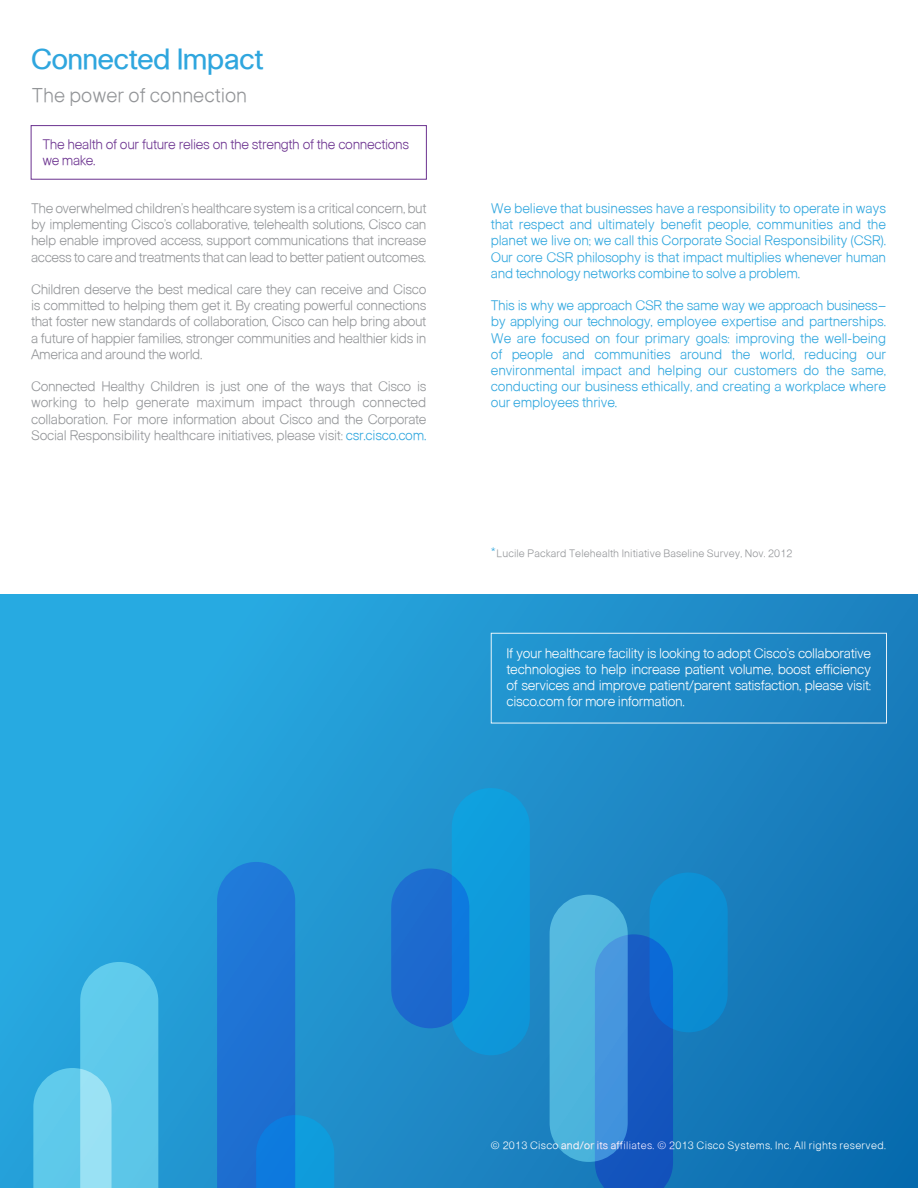
<style>
.page{position:relative;width:918px;height:1188px;background:#fff}
.page>*{position:absolute;margin:0;border:0;box-sizing:border-box;transform-origin:0 0}
.t1{font:28.5px "Ciscoregular";letter-spacing:-.025em;color:#2fa6de}
.t2{font:19.5px "Ciscolight";color:#939598}
.t3{font:13.5px/16.2px "Ciscolight";letter-spacing:-.03em;color:#939598;text-align:justify}
.t4{font:13.5px/16.2px "Ciscolight";letter-spacing:-.015em;color:#2fa6de;text-align:justify}
.t5{font:13.5px/16.2px "Ciscolight";letter-spacing:-.025em;color:#fff;text-align:justify}
.t6{font:13.5px/16.2px "Ciscolight";letter-spacing:-.025em;color:#6b328f}
.t7{font:10.5px "Ciscolight";letter-spacing:.03em;color:#fff}
.t8{font:10.5px "Ciscolight";letter-spacing:.01em;color:#939598}
.s1{color:#2fa6de}
.s2{font-size:13.5px;color:#2fa6de}
</style>
<div class="page">
<svg style="left:0;top:594px;width:918px;height:594px;background:#1f91cc"></svg>
<div style="left:31px;top:125px;width:396px;height:55px;border:1px solid #6b328f"></div>
<div style="left:391px;top:869px;width:78px;height:159px;background:#1d6ace;border-radius:39px"></div>
<div style="left:650px;top:873px;width:78px;height:159px;background:#0c8fd4;border-radius:39px"></div>
<svg style="left:452px;top:788px;width:78px;height:267px;background:#0e96db"></svg>
<svg style="left:33px;top:962px;width:125px;height:226px;background:#59c3e8"></svg>
<div style="left:550px;top:895px;width:78px;height:267px;background:#52b7de;border-radius:39px"></div>
<svg style="left:595px;top:934px;width:78px;height:254px;background:#2570cc"></svg>
<svg style="left:217px;top:862px;width:117px;height:326px;background:#1d7fd3"></svg>
<h1 class="t1" style="left:31px;top:42px;width:234px">Connected Impact</h1>
<h2 class="t2" style="left:32px;top:83px;width:217px">The power of connection</h2>
<p class="t6" style="left:42px;top:136px;width:368px">The health of our future relies on the strength of the connections we make.</p>
<p class="t3" style="left:31px;top:200px;width:397px">The overwhelmed children’s healthcare system is a critical concern, but by implementing Cisco’s collaborative, telehealth solutions, Cisco can help enable improved access, support communications that increase access to care and treatments that can lead to better patient outcomes.</p>
<p class="t3" style="left:31px;top:281px;width:397px">Children deserve the best medical care they can receive and Cisco is committed to helping them get it. By creating powerful connections that foster new standards of collaboration, Cisco can help bring about a future of happier families, stronger communities and healthier kids in America and around the world.</p>
<p class="t3" style="left:31px;top:378px;width:397px">Connected Healthy Children is just one of the ways that Cisco is working to help generate maximum impact through connected collaboration. For more information about Cisco and the Corporate Social Responsibility healthcare initiatives, please visit: <span class="s1">csr.cisco.com.</span></p>
<p class="t4" style="left:491px;top:200px;width:397px">We believe that businesses have a responsibility to operate in ways that respect and ultimately benefit people, communities and the planet we live on; we call this Corporate Social Responsibility (CSR).<br>Our core CSR philosophy is that impact multiplies whenever human and technology networks combine to solve a problem.</p>
<p class="t4" style="left:491px;top:297px;width:397px">This is why we approach CSR the same way we approach business– by applying our technology, employee expertise and partnerships.<br>We are focused on four primary goals: improving the well-being of people and communities around the world, reducing our environmental impact and helping our customers do the same, conducting our business ethically, and creating a workplace where our employees thrive.</p>
<p class="t8" style="left:491px;top:547px;width:303px"><span class="s2">*</span>Lucile Packard Telehealth Initiative Baseline Survey, Nov. 2012</p>
<p class="t5" style="left:507px;top:644px;width:366px">If your healthcare facility is looking to adopt Cisco’s collaborative technologies to help increase patient volume, boost efficiency of services and improve patient/parent satisfaction, please visit: cisco.com for more information.</p>
<p class="t7" style="left:491px;top:1139px;width:397px">© 2013 Cisco and/or its affiliates. © 2013 Cisco Systems, Inc. All rights reserved.</p>
</div>
